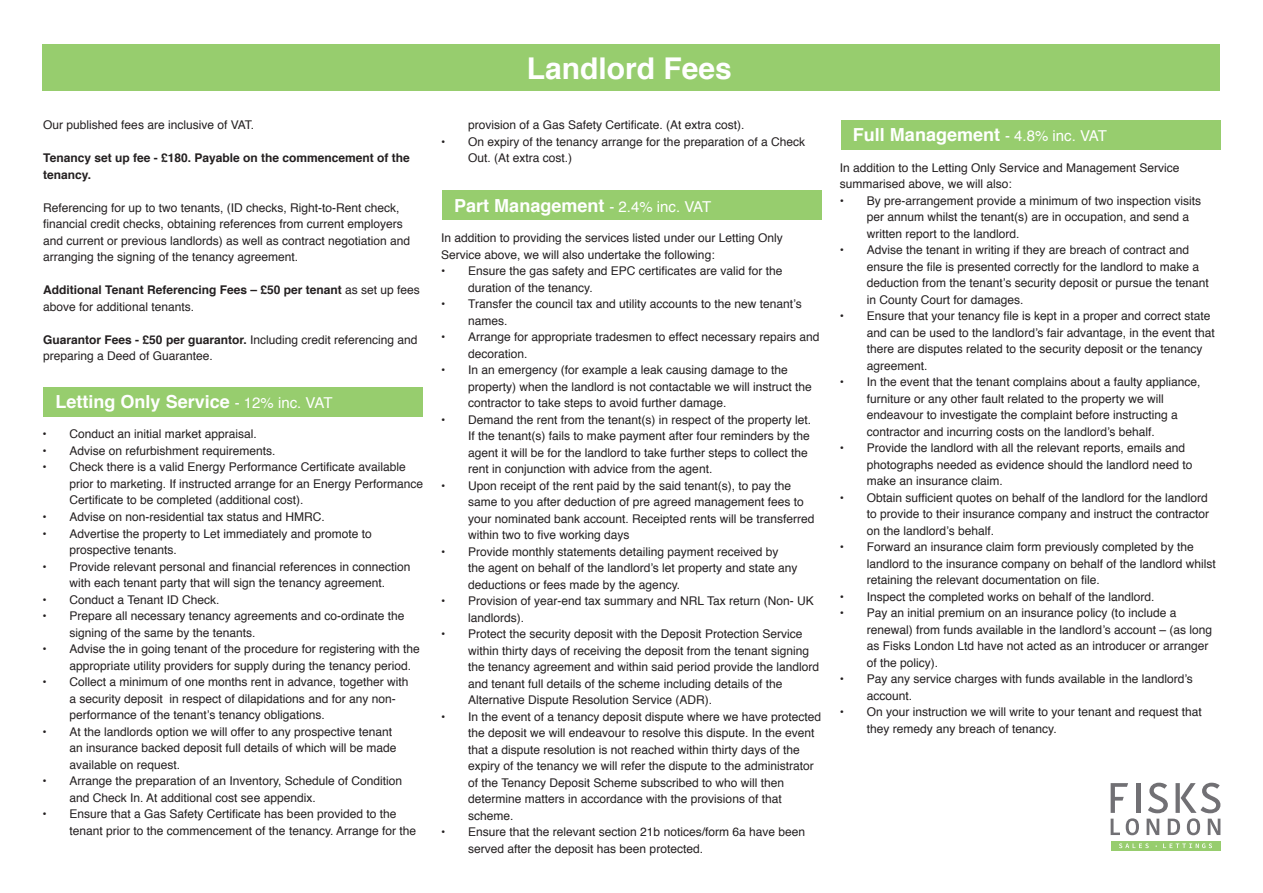
<style>
.page{position:relative;width:1263px;height:893px;background:#fff}
.page>*{position:absolute;margin:0;border:0;box-sizing:border-box;transform-origin:0 0}
.t1{font:700 30px "Helvetica";color:#fff}
.t2{font:700 18px "Helvetica";color:#fff}
.t3{font:12px/16.5px "Helvetica";color:#231f20}
.t4{font:700 12px/16.5px "Helvetica";color:#231f20}
.s1{font-weight:400}
.s2{font-weight:700}
.s3{font-weight:400;font-size:15px}
</style>
<div class="page">
<div style="left:43px;top:387px;width:380px;height:29px;background:#97cd6e"></div>
<div style="left:442px;top:191px;width:380px;height:29px;background:#97cd6e"></div>
<div style="left:841px;top:120px;width:379px;height:30px;background:#97cd6e"></div>
<div style="left:43px;top:45px;width:1177px;height:46px;background:#97cd6e"></div>
<hr style="left:1136px;top:783px;width:4px;height:30px;background:#717074">
<div style="left:1110px;top:841px;width:110px;height:9px;background:#97cd6e"></div>
<svg style="left:1119px;top:843px;width:30px;height:5px"></svg>
<svg style="left:1163px;top:843px;width:49px;height:5px"></svg>
<svg style="left:1110px;top:783px;width:29px;height:52px"></svg>
<svg style="left:1146px;top:783px;width:74px;height:52px"></svg>
<p class="t3" style="left:43px;top:117px;width:213px">Our published fees are inclusive of VAT.</p>
<p class="t4" style="left:43px;top:150px;width:368px">Tenancy set up fee - £180. Payable on the commencement of the tenancy.</p>
<p class="t3" style="left:43px;top:200px;width:368px">Referencing for up to two tenants, (ID checks, Right-to-Rent check, financial credit checks, obtaining references from current employers and current or previous landlords) as well as contract negotiation and arranging the signing of the tenancy agreement.</p>
<p class="t4" style="left:43px;top:282px;width:378px">Additional Tenant Referencing Fees – £50 per tenant <span class="s1">as set up fees above for additional tenants.</span></p>
<p class="t3" style="left:43px;top:332px;width:376px"><span class="s2">Guarantor Fees - £50 per guarantor.</span> Including credit referencing and preparing a Deed of Guarantee.</p>
<p class="t2" style="left:56px;top:387px;width:278px">Letting Only Service <span class="s3">- 12% inc. VAT</span></p>
<p class="t3" style="left:43px;top:426px;width:216px">• Conduct an initial market appraisal.</p>
<p class="t3" style="left:43px;top:443px;width:235px">• Advise on refurbishment requirements.</p>
<p class="t3" style="left:70px;top:459px;width:355px;text-indent:-27px">• Check there is a valid Energy Performance Certificate available prior to marketing. If instructed arrange for an Energy Performance<br>Certificate to be completed (additional cost).</p>
<p class="t3" style="left:43px;top:509px;width:284px">• Advise on non-residential tax status and HMRC.</p>
<p class="t3" style="left:70px;top:525px;width:304px;text-indent:-27px">• Advertise the property to Let immediately and promote to prospective tenants.</p>
<p class="t3" style="left:43px;top:558px;width:369px;text-align:center">• Provide relevant personal and financial references in connection with each tenant party that will sign the tenancy agreement.</p>
<p class="t3" style="left:43px;top:591px;width:178px">• Conduct a Tenant ID Check.</p>
<p class="t3" style="left:70px;top:608px;width:336px;text-indent:-27px">• Prepare all necessary tenancy agreements and co-ordinate the signing of the same by the tenants.</p>
<p class="t3" style="left:70px;top:641px;width:352px;text-indent:-27px">• Advise the in going tenant of the procedure for registering with the appropriate utility providers for supply during the tenancy period.</p>
<p class="t3" style="left:70px;top:674px;width:340px;text-indent:-27px">• Collect a minimum of one months rent in advance, together with a security deposit in respect of dilapidations and for any non&shy;performance of the tenant’s tenancy obligations.</p>
<p class="t3" style="left:70px;top:723px;width:328px;text-indent:-27px">• At the landlords option we will offer to any prospective tenant an insurance backed deposit full details of which will be made available on request.</p>
<p class="t3" style="left:70px;top:773px;width:334px;text-indent:-27px">• Arrange the preparation of an Inventory, Schedule of Condition and Check In. At additional cost see appendix.</p>
<p class="t3" style="left:70px;top:806px;width:348px;text-indent:-27px">• Ensure that a Gas Safety Certificate has been provided to the tenant prior to the commencement of the tenancy. Arrange for the</p>
<p class="t1" style="left:527px;top:44px;width:207px">Landlord Fees</p>
<p class="t3" style="left:468px;top:117px;width:278px">provision of a Gas Safety Certificate. (At extra cost).</p>
<p class="t3" style="left:468px;top:134px;width:338px;text-indent:-27px">• On expiry of the tenancy arrange for the preparation of a Check<br>Out. (At extra cost.)</p>
<p class="t2" style="left:454px;top:191px;width:259px">Part Management <span class="s3">- 2.4% inc. VAT</span></p>
<p class="t3" style="left:441px;top:230px;width:343px">In addition to providing the services listed under our Letting Only<br>Service above, we will also undertake the following:</p>
<p class="t3" style="left:468px;top:263px;width:316px;text-indent:-27px">• Ensure the gas safety and EPC certificates are valid for the duration of the tenancy.</p>
<p class="t3" style="left:468px;top:296px;width:335px;text-indent:-27px">• Transfer the council tax and utility accounts to the new tenant’s names.</p>
<p class="t3" style="left:468px;top:329px;width:353px;text-indent:-27px">• Arrange for appropriate tradesmen to effect necessary repairs and decoration.</p>
<p class="t3" style="left:468px;top:362px;width:345px;text-indent:-27px">• In an emergency (for example a leak causing damage to the property) when the landlord is not contactable we will instruct the contractor to take steps to avoid further damage.</p>
<p class="t3" style="left:468px;top:412px;width:344px;text-indent:-27px">• Demand the rent from the tenant(s) in respect of the property let.<br>If the tenant(s) fails to make payment after four reminders by the agent it will be for the landlord to take further steps to collect the rent in conjunction with advice from the agent.</p>
<p class="t3" style="left:468px;top:478px;width:348px;text-indent:-27px">• Upon receipt of the rent paid by the said tenant(s), to pay the same to you after deduction of pre agreed management fees to your nominated bank account. Receipted rents will be transferred within two to five working days</p>
<p class="t3" style="left:468px;top:544px;width:331px;text-indent:-27px">• Provide monthly statements detailing payment received by the agent on behalf of the landlord’s let property and state any deductions or fees made by the agency.</p>
<p class="t3" style="left:468px;top:593px;width:347px;text-indent:-27px">• Provision of year-end tax summary and NRL Tax return (Non- UK landlords).</p>
<p class="t3" style="left:468px;top:626px;width:352px;text-indent:-27px">• Protect the security deposit with the Deposit Protection Service within thirty days of receiving the deposit from the tenant signing the tenancy agreement and within said period provide the landlord and tenant full details of the scheme including details of the Alternative Dispute Resolution Service (ADR).</p>
<p class="t3" style="left:468px;top:709px;width:354px;text-indent:-27px">• In the event of a tenancy deposit dispute where we have protected the deposit we will endeavour to resolve this dispute. In the event that a dispute resolution is not reached within thirty days of the expiry of the tenancy we will refer the dispute to the administrator of the Tenancy Deposit Scheme subscribed to who will then determine matters in accordance with the provisions of that scheme.</p>
<p class="t3" style="left:468px;top:824px;width:338px;text-indent:-27px">• Ensure that the relevant section 21b notices/form 6a have been served after the deposit has been protected.</p>
<p class="t2" style="left:853px;top:120px;width:256px">Full Management <span class="s3">- 4.8% inc. VAT</span></p>
<p class="t3" style="left:840px;top:160px;width:341px">In addition to the Letting Only Service and Management Service summarised above, we will also:</p>
<p class="t3" style="left:867px;top:193px;width:336px;text-indent:-27px">• By pre-arrangement provide a minimum of two inspection visits per annum whilst the tenant(s) are in occupation, and send a written report to the landlord.</p>
<p class="t3" style="left:867px;top:242px;width:343px;text-indent:-27px">• Advise the tenant in writing if they are breach of contract and ensure the file is presented correctly for the landlord to make a deduction from the tenant’s security deposit or pursue the tenant in County Court for damages.</p>
<p class="t3" style="left:867px;top:308px;width:350px;text-indent:-27px">• Ensure that your tenancy file is kept in a proper and correct state and can be used to the landlord’s fair advantage, in the event that there are disputes related to the security deposit or the tenancy agreement.</p>
<p class="t3" style="left:867px;top:374px;width:335px;text-indent:-27px">• In the event that the tenant complains about a faulty appliance, furniture or any other fault related to the property we will endeavour to investigate the complaint before instructing a contractor and incurring costs on the landlord’s behalf.</p>
<p class="t3" style="left:867px;top:440px;width:327px;text-indent:-27px">• Provide the landlord with all the relevant reports, emails and photographs needed as evidence should the landlord need to make an insurance claim.</p>
<p class="t3" style="left:867px;top:490px;width:344px;text-align:justify;text-indent:-27px">• Obtain sufficient quotes on behalf of the landlord for the landlord to provide to their insurance company and instruct the contractor on the landlord’s behalf.</p>
<p class="t3" style="left:867px;top:539px;width:350px;text-indent:-27px">• Forward an insurance claim form previously completed by the landlord to the insurance company on behalf of the landlord whilst retaining the relevant documentation on file.</p>
<p class="t3" style="left:840px;top:589px;width:316px">• Inspect the completed works on behalf of the landlord.</p>
<p class="t3" style="left:867px;top:605px;width:347px;text-indent:-27px">• Pay an initial premium on an insurance policy (to include a renewal) from funds available in the landlord’s account – (as long as Fisks London Ltd have not acted as an introducer or arranger of the policy).</p>
<p class="t3" style="left:867px;top:671px;width:327px;text-indent:-27px">• Pay any service charges with funds available in the landlord’s account.</p>
<p class="t3" style="left:867px;top:704px;width:336px;text-indent:-27px">• On your instruction we will write to your tenant and request that they remedy any breach of tenancy.</p>
</div>
